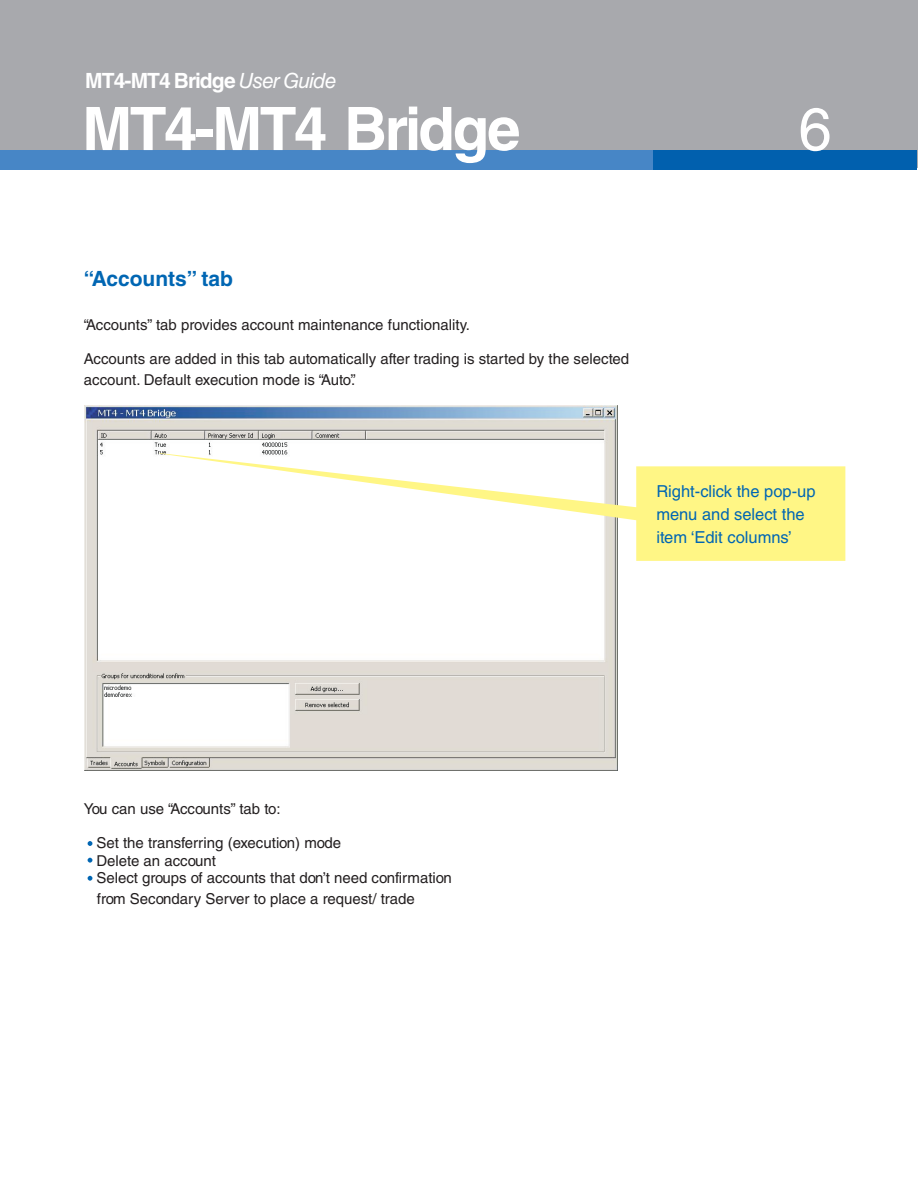
<style>
.page{position:relative;width:918px;height:1188px;background:#fff}
.page>*{position:absolute;margin:0;border:0;box-sizing:border-box;transform-origin:0 0}
.t1{font:700 60px "Helvetica LT Std";letter-spacing:-.04em;color:#fff}
.t2{font:60px "Helvetica LT Std";color:#fff}
.t3{font:700 21px "Helvetica LT Std";letter-spacing:-.04em;color:#fff}
.t4{font:700 21px "Helvetica LT Std";color:#0166b3}
.t5{font:16.5px/23px "Helvetica LT Std";color:#0166b3}
.t6{font:15px/17.4px "Helvetica LT Std";color:#231f20}
.s1{font-weight:400;font-style:italic}
</style>
<div class="page">
<img style="left:84px;top:406px;width:533px;height:365px">
<div style="left:0;top:0;width:918px;height:168px;background:#a8a9ad"></div>
<div style="left:653px;top:150px;width:264px;height:19px;background:#0160ae"></div>
<div style="left:0;top:150px;width:653px;height:19px;background:#4786c6"></div>
<svg style="left:160px;top:453px;width:685px;height:108px"></svg>
<svg style="left:88px;top:841px;width:4px;height:5px"></svg>
<svg style="left:88px;top:858px;width:4px;height:5px"></svg>
<svg style="left:88px;top:876px;width:4px;height:5px"></svg>
<h2 class="t3" style="left:85px;top:73px;width:253px">MT4-MT4 Bridge <span class="s1">User Guide</span></h2>
<h1 class="t1" style="left:82px;top:107px;width:440px">MT4-MT4 Bridge</h1>
<h1 class="t2" style="left:798px;top:107px;width:35px">6</h1>
<h2 class="t4" style="left:84px;top:271px;width:151px">“Accounts” tab</h2>
<p class="t6" style="left:84px;top:318px;width:388px">“Accounts” tab provides account maintenance functionality.</p>
<p class="t6" style="left:84px;top:351px;width:547px;line-height:20.9px">Accounts are added in this tab automatically after trading is started by the selected account. Default execution mode is “Auto”.</p>
<p class="t5" style="left:656px;top:482px;width:161px">Right-click the pop-up menu and select the item ‘Edit columns’</p>
<p class="t6" style="left:84px;top:802px;width:198px">You can use “Accounts” tab to:</p>
<p class="t6" style="left:96px;top:836px;width:357px">Set the transferring (execution) mode<br>Delete an account<br>Select groups of accounts that don’t need confirmation</p>
<p class="t6" style="left:97px;top:892px;width:319px">from Secondary Server to place a request/ trade</p>
</div>
